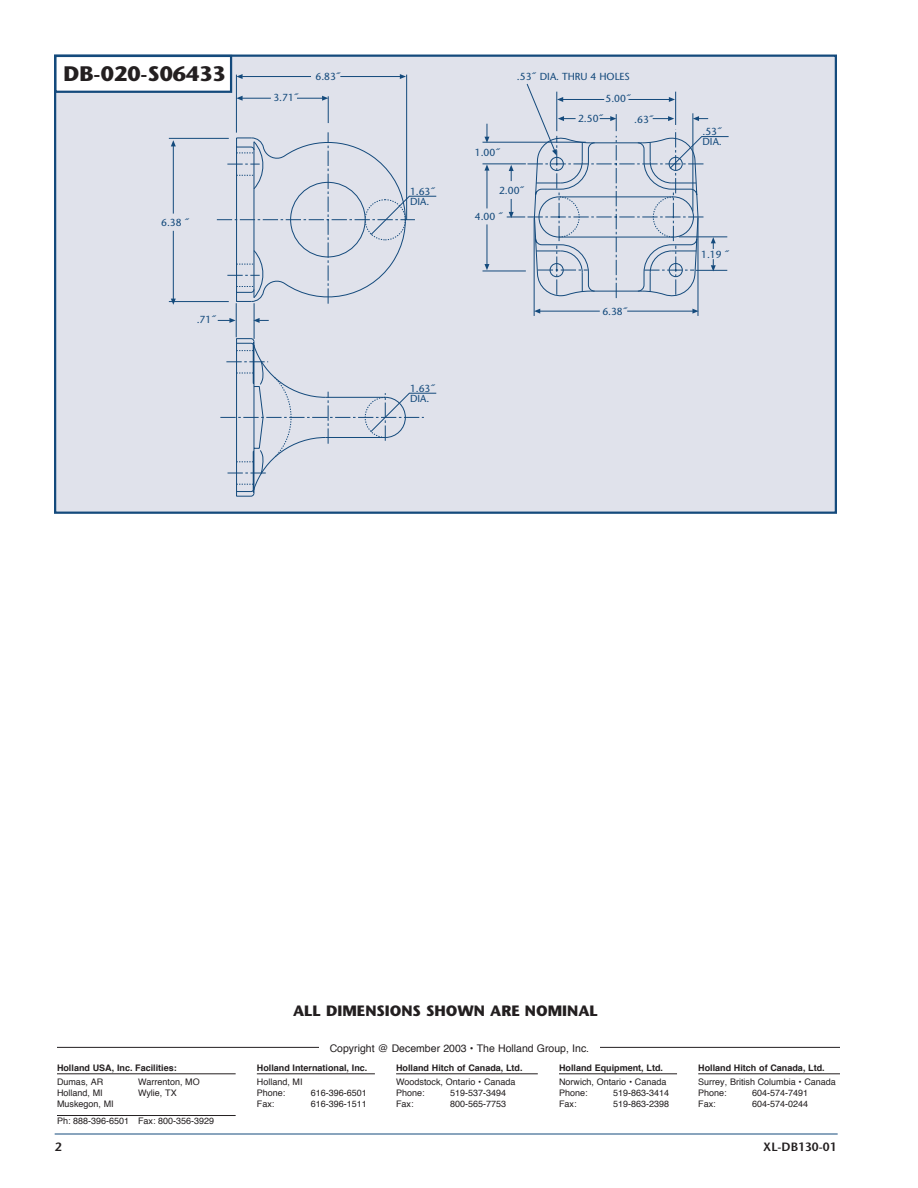
<style>
.page{position:relative;width:918px;height:1188px;background:#fff}
.page>*{position:absolute;margin:0;border:0;box-sizing:border-box;transform-origin:0 0}
.Page_2_head{font:700 21px "Stone Sans";color:#231f20}
.Nominal{font:700 15px "Stone Sans";color:#231f20}
.Form{font:600 12px "Stone Sans";color:#231f20}
.t1{font:10.5px "Helvetica";color:#231f20}
.t2{font:10.2px/10.2px "Stone Sans";color:#144a7c}
.Address{font:9px "Helvetica";color:#231f20}
.Headline{font:700 9px "Helvetica";color:#231f20}
</style>
<div class="page">
<hr style="left:55px;top:1134px;width:783px;height:1px;background:#144a7c">
<div style="left:55px;top:56px;width:781px;height:457px;background:#e0e2eb"></div>
<hr style="left:406px;top:75px;width:1px;height:145px;background:#144a7c">
<hr style="left:169px;top:138px;width:60px;height:1px;background:#144a7c">
<hr style="left:236px;top:75px;width:1px;height:58px;background:#144a7c">
<hr style="left:169px;top:301px;width:60px;height:1px;background:#144a7c">
<hr style="left:173px;top:231px;width:1px;height:68px;background:#144a7c">
<svg style="left:171px;top:299px;width:5px;height:6px"></svg>
<hr style="left:173px;top:146px;width:1px;height:68px;background:#144a7c">
<svg style="left:171px;top:140px;width:5px;height:6px"></svg>
<hr style="left:242px;top:76px;width:69px;height:1px;background:#144a7c">
<svg style="left:236px;top:74px;width:7px;height:5px"></svg>
<hr style="left:340px;top:76px;width:60px;height:1px;background:#144a7c">
<svg style="left:400px;top:74px;width:6px;height:5px"></svg>
<hr style="left:254px;top:303px;width:1px;height:36px;background:#144a7c">
<hr style="left:236px;top:303px;width:1px;height:34px;background:#144a7c">
<svg style="left:253px;top:318px;width:16px;height:5px"></svg>
<svg style="left:218px;top:318px;width:18px;height:5px"></svg>
<svg style="left:220px;top:343px;width:217px;height:149px"></svg>
<svg style="left:236px;top:96px;width:35px;height:5px"></svg>
<svg style="left:297px;top:96px;width:32px;height:27px"></svg>
<svg style="left:217px;top:132px;width:220px;height:172px"></svg>
<hr style="left:483px;top:164px;width:43px;height:1px;background:#144a7c">
<hr style="left:483px;top:271px;width:43px;height:1px;background:#144a7c">
<hr style="left:487px;top:224px;width:1px;height:40px;background:#144a7c">
<svg style="left:484px;top:264px;width:5px;height:6px"></svg>
<hr style="left:487px;top:170px;width:1px;height:38px;background:#144a7c">
<svg style="left:484px;top:164px;width:5px;height:7px"></svg>
<hr style="left:483px;top:142px;width:103px;height:1px;background:#144a7c">
<svg style="left:484px;top:124px;width:5px;height:19px"></svg>
<hr style="left:698px;top:218px;width:1px;height:98px;background:#144a7c">
<hr style="left:534px;top:218px;width:1px;height:98px;background:#144a7c">
<hr style="left:540px;top:311px;width:60px;height:1px;background:#144a7c">
<svg style="left:534px;top:309px;width:6px;height:5px"></svg>
<hr style="left:627px;top:311px;width:66px;height:1px;background:#144a7c">
<svg style="left:692px;top:309px;width:7px;height:5px"></svg>
<svg style="left:507px;top:83px;width:222px;height:216px"></svg>
<div style="left:54px;top:55px;width:178px;height:38px;background:#fff;border:2px solid #144a7c"></div>
<hr style="left:57px;top:1047px;width:783px;height:1px;background:#231f20">
<div style="left:319px;top:1044px;width:281px;height:15px;background:#fff"></div>
<hr style="left:57px;top:1073px;width:179px;height:1px;background:#231f20">
<hr style="left:57px;top:1115px;width:179px;height:1px;background:#231f20">
<hr style="left:257px;top:1073px;width:118px;height:1px;background:#231f20">
<hr style="left:559px;top:1073px;width:118px;height:1px;background:#231f20">
<hr style="left:698px;top:1073px;width:142px;height:1px;background:#231f20">
<hr style="left:396px;top:1073px;width:142px;height:1px;background:#231f20">
<p class="Page_2_head" style="left:64px;top:61px;width:164px">DB-020-S06433</p>
<p class="t2" style="left:161px;top:218px;width:30px">6.38 ˝</p>
<p class="t2" style="left:197px;top:314px;width:21px">.71˝</p>
<p class="t2" style="left:273px;top:93px;width:27px">3.71˝</p>
<p class="t2" style="left:315px;top:71px;width:27px">6.83˝</p>
<p class="t2" style="left:410px;top:186px;width:27px">1.63˝<br>DIA.</p>
<p class="t2" style="left:410px;top:383px;width:27px">1.63˝<br>DIA.</p>
<p class="t2" style="left:517px;top:71px;width:115px">.53˝ DIA. THRU 4 HOLES</p>
<p class="t2" style="left:606px;top:93px;width:27px">5.00˝</p>
<p class="t2" style="left:475px;top:147px;width:27px">1.00˝</p>
<p class="t2" style="left:499px;top:186px;width:27px">2.00˝</p>
<p class="t2" style="left:475px;top:211px;width:30px">4.00 ˝</p>
<p class="t2" style="left:578px;top:114px;width:27px">2.50˝</p>
<p class="t2" style="left:634px;top:114px;width:21px">.63˝</p>
<p class="t2" style="left:602px;top:307px;width:27px">6.38˝</p>
<p class="t2" style="left:702px;top:126px;width:21px">.53˝<br>DIA.</p>
<p class="t2" style="left:701px;top:249px;width:30px">1.19 ˝</p>
<p class="Headline" style="left:57px;top:1061px;width:121px">Holland USA, Inc. Facilities:</p>
<p class="Address" style="left:57px;top:1075px;width:48px">Dumas, AR</p>
<p class="Address" style="left:138px;top:1075px;width:63px">Warrenton, MO</p>
<p class="Address" style="left:57px;top:1086px;width:47px">Holland, MI</p>
<p class="Address" style="left:138px;top:1086px;width:40px">Wylie, TX</p>
<p class="Address" style="left:57px;top:1097px;width:58px">Muskegon, MI</p>
<p class="Address" style="left:57px;top:1113px;width:159px">Ph: 888-396-6501 Fax: 800-356-3929</p>
<p class="Nominal" style="left:293px;top:1002px;width:306px">ALL DIMENSIONS SHOWN ARE NOMINAL</p>
<p class="t1" style="left:330px;top:1040px;width:261px">Copyright @ December 2003 • The Holland Group, Inc.</p>
<p class="Headline" style="left:257px;top:1061px;width:112px">Holland International, Inc.</p>
<p class="Address" style="left:257px;top:1075px;width:47px">Holland, MI</p>
<p class="Address" style="left:257px;top:1086px;width:30px">Phone:</p>
<p class="Address" style="left:311px;top:1086px;width:58px">616-396-6501</p>
<p class="Address" style="left:257px;top:1097px;width:19px">Fax:</p>
<p class="Address" style="left:311px;top:1097px;width:58px">616-396-1511</p>
<p class="Headline" style="left:396px;top:1061px;width:128px">Holland Hitch of Canada, Ltd.</p>
<p class="Address" style="left:396px;top:1075px;width:121px">Woodstock, Ontario • Canada</p>
<p class="Address" style="left:396px;top:1086px;width:30px">Phone:</p>
<p class="Address" style="left:450px;top:1086px;width:58px">519-537-3494</p>
<p class="Address" style="left:396px;top:1097px;width:19px">Fax:</p>
<p class="Address" style="left:450px;top:1097px;width:58px">800-565-7753</p>
<p class="Headline" style="left:559px;top:1061px;width:105px">Holland Equipment, Ltd.</p>
<p class="Address" style="left:559px;top:1075px;width:109px">Norwich, Ontario • Canada</p>
<p class="Address" style="left:559px;top:1086px;width:30px">Phone:</p>
<p class="Address" style="left:613px;top:1086px;width:58px">519-863-3414</p>
<p class="Address" style="left:559px;top:1097px;width:19px">Fax:</p>
<p class="Address" style="left:613px;top:1097px;width:58px">519-863-2398</p>
<p class="Headline" style="left:698px;top:1061px;width:128px">Holland Hitch of Canada, Ltd.</p>
<p class="Address" style="left:698px;top:1075px;width:139px">Surrey, British Columbia • Canada</p>
<p class="Address" style="left:698px;top:1086px;width:30px">Phone:</p>
<p class="Address" style="left:752px;top:1086px;width:58px">604-574-7491</p>
<p class="Address" style="left:698px;top:1097px;width:19px">Fax:</p>
<p class="Address" style="left:752px;top:1097px;width:58px">604-574-0244</p>
<p class="Form" style="left:55px;top:1140px;width:8px">2</p>
<p class="Form" style="left:763px;top:1140px;width:75px">XL-DB130-01</p>
</div>
